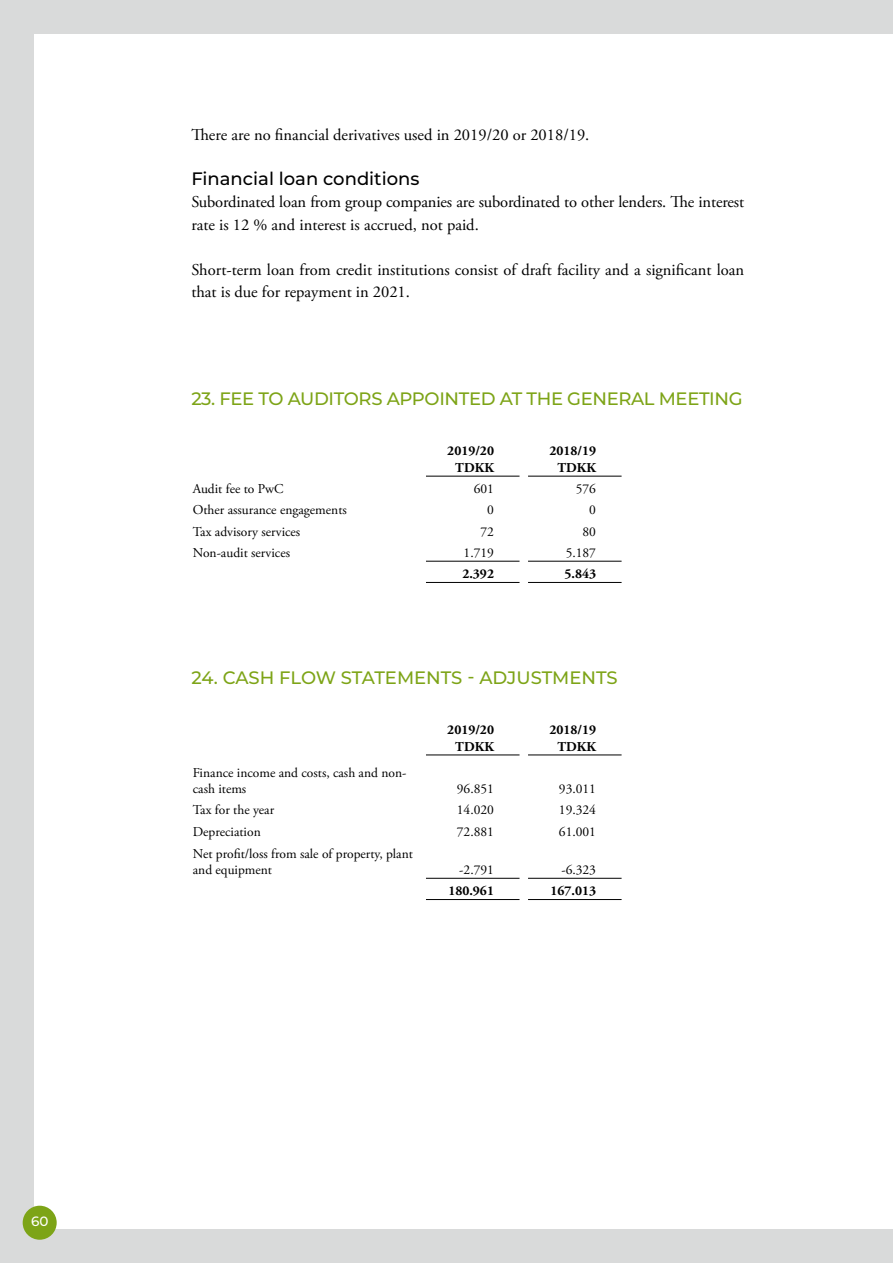
<style>
.page{position:relative;width:893px;height:1263px;background:#d9dada}
.page>*{position:absolute;margin:0;border:0;box-sizing:border-box;transform-origin:0 0}
.t1{font:500 18px "Montserrat";letter-spacing:-.02em;color:#7da417}
.t2{font:500 18px "Montserrat";color:#7da417}
.t3{font:500 18px "Montserrat";color:#000}
.t4{font:16.5px/22.5px "Adobe Garamond Pro";color:#000}
.t5{font:13.5px/16.5px "Adobe Garamond Pro";color:#000}
.t6{font:700 13.5px/16.5px "Adobe Garamond Pro";color:#000;text-align:center}
.t7{font:500 13.5px "Montserrat";color:#fff}
</style>
<div class="page">
<div style="left:34px;top:34px;width:859px;height:1195px;background:#fff"></div>
<div style="left:23px;top:1206px;width:34px;height:34px;background:#7da417;border-radius:50%"></div>
<svg style="left:426px;top:475px;width:196px;height:107px"></svg>
<hr style="left:426px;top:476px;width:93px;height:1px;background:#000">
<hr style="left:528px;top:476px;width:94px;height:1px;background:#000">
<hr style="left:426px;top:582px;width:93px;height:1px;background:#000">
<hr style="left:528px;top:582px;width:94px;height:1px;background:#000">
<hr style="left:426px;top:561px;width:93px;height:1px;background:#000">
<hr style="left:528px;top:561px;width:94px;height:1px;background:#000">
<svg style="left:426px;top:754px;width:196px;height:125px"></svg>
<hr style="left:426px;top:755px;width:93px;height:1px;background:#000">
<hr style="left:528px;top:755px;width:94px;height:1px;background:#000">
<hr style="left:426px;top:899px;width:93px;height:1px;background:#000">
<hr style="left:528px;top:899px;width:94px;height:1px;background:#000">
<hr style="left:426px;top:878px;width:93px;height:1px;background:#000">
<hr style="left:528px;top:878px;width:94px;height:1px;background:#000">
<p class="t7" style="left:31px;top:1212px;width:19px">60</p>
<p class="t4" style="left:191px;top:124px;width:400px">There are no financial derivatives used in 2019/20 or 2018/19.</p>
<p class="t3" style="left:191px;top:166px;width:230px">Financial loan conditions</p>
<p class="t4" style="left:191px;top:191px;width:554px">Subordinated loan from group companies are subordinated to other lenders. The interest rate is 12 % and interest is accrued, not paid.</p>
<p class="t4" style="left:191px;top:259px;width:554px">Short-term loan from credit institutions consist of draft facility and a significant loan that is due for repayment in 2021.</p>
<p class="t1" style="left:191px;top:386px;width:553px">23. FEE TO AUDITORS APPOINTED AT THE GENERAL MEETING</p>
<p class="t6" style="left:447px;top:443px;width:48px">2019/20<br>TDKK</p>
<p class="t6" style="left:549px;top:443px;width:48px">2018/19<br>TDKK</p>
<p class="t5" style="left:193px;top:481px;width:92px">Audit fee to PwC</p>
<p class="t5" style="left:474px;top:481px;width:22px">601</p>
<p class="t5" style="left:576px;top:481px;width:22px">576</p>
<p class="t5" style="left:193px;top:502px;width:156px">Other assurance engagements</p>
<p class="t5" style="left:487px;top:502px;width:8px">0</p>
<p class="t5" style="left:589px;top:502px;width:8px">0</p>
<p class="t5" style="left:193px;top:524px;width:109px">Tax advisory services</p>
<p class="t5" style="left:480px;top:524px;width:15px">72</p>
<p class="t5" style="left:583px;top:524px;width:15px">80</p>
<p class="t5" style="left:193px;top:545px;width:99px">Non-audit services</p>
<p class="t5" style="left:464px;top:545px;width:32px">1.719</p>
<p class="t5" style="left:566px;top:545px;width:32px">5.187</p>
<p class="t6" style="left:462px;top:566px;width:33px">2.392</p>
<p class="t6" style="left:564px;top:566px;width:33px">5.843</p>
<p class="t2" style="left:191px;top:665px;width:428px">24. CASH FLOW STATEMENTS - ADJUSTMENTS</p>
<p class="t5" style="left:193px;top:765px;width:215px">Finance income and costs, cash and non&shy;cash items</p>
<p class="t6" style="left:447px;top:722px;width:48px">2019/20<br>TDKK</p>
<p class="t6" style="left:549px;top:722px;width:48px">2018/19<br>TDKK</p>
<p class="t5" style="left:457px;top:781px;width:39px">96.851</p>
<p class="t5" style="left:559px;top:781px;width:39px">93.011</p>
<p class="t5" style="left:193px;top:802px;width:83px">Tax for the year</p>
<p class="t5" style="left:457px;top:802px;width:39px">14.020</p>
<p class="t5" style="left:559px;top:802px;width:39px">19.324</p>
<p class="t5" style="left:193px;top:824px;width:69px">Depreciation</p>
<p class="t5" style="left:457px;top:824px;width:39px">72.881</p>
<p class="t5" style="left:559px;top:824px;width:39px">61.001</p>
<p class="t5" style="left:193px;top:845px;width:222px">Net profit/loss from sale of property, plant and equipment</p>
<p class="t5" style="left:459px;top:862px;width:36px">-2.791</p>
<p class="t5" style="left:561px;top:862px;width:36px">-6.323</p>
<p class="t6" style="left:448px;top:883px;width:47px">180.961</p>
<p class="t6" style="left:550px;top:883px;width:47px">167.013</p>
</div>
